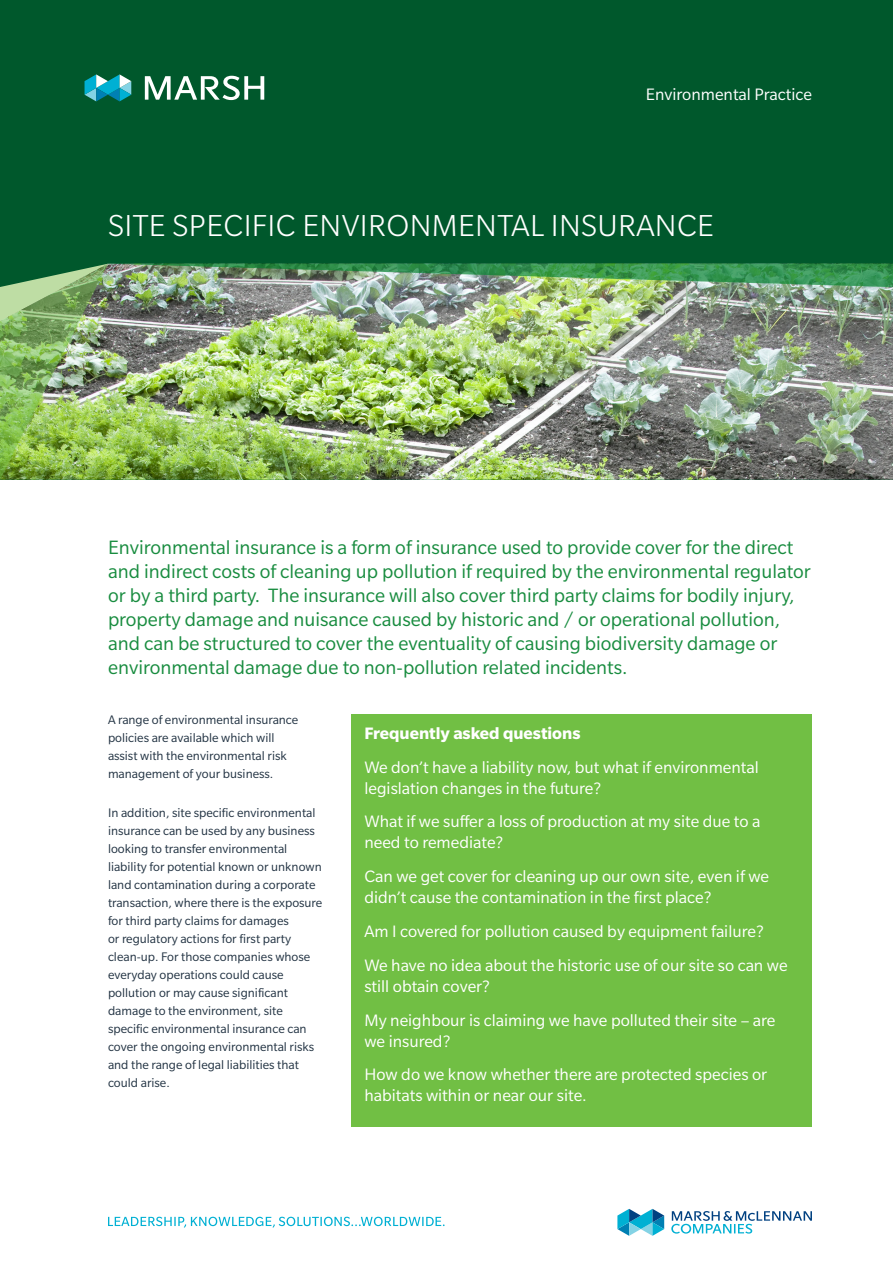
<style>
.page{position:relative;width:893px;height:1263px;background:#fff}
.page>*{position:absolute;margin:0;border:0;box-sizing:border-box;transform-origin:0 0}
.Page_Headline_22_20{font:300 33px "Slate Pro";letter-spacing:.01em;color:#fff}
.Body_Intro_Text_14_1{font:21px/24px "Slate Pro";color:#188c3f}
.Body_Intro_Text_14_1-2{font:18px/21px "Slate Pro";color:#fff}
.Body_Intro_Text_14_1-3{font:700 18px "Slate Pro";color:#fff}
.Body_Text_9_12{font:13.5px/18px "Slate Pro";color:#213242}
</style>
<div class="page">
<div style="left:0;top:0;width:893px;height:480px;background:#00582c"></div>
<svg style="left:671px;top:1211px;width:141px;height:22px"></svg>
<svg style="left:617px;top:1209px;width:47px;height:27px"></svg>
<svg style="left:85px;top:74px;width:46px;height:27px"></svg>
<svg style="left:145px;top:76px;width:119px;height:24px"></svg>
<svg style="left:108px;top:1217px;width:337px;height:11px"></svg>
<img style="left:0;top:264px;width:108px;height:216px">
<img style="left:108px;top:264px;width:785px;height:216px">
<div style="left:352px;top:714px;width:460px;height:413px;background:#71bf44"></div>
<h3 class="Body_Intro_Text_14_1-2" style="left:646px;top:83px;width:168px">Environmental Practice</h3>
<p class="Page_Headline_22_20" style="left:108px;top:208px;width:607px">SITE SPECIFIC ENVIRONMENTAL INSURANCE</p>
<p class="Body_Intro_Text_14_1" style="left:108px;top:535px;width:704px">Environmental insurance is a form of insurance used to provide cover for the direct and indirect costs of cleaning up pollution if required by the environmental regulator or by a third party. The insurance will also cover third party claims for bodily injury, property damage and nuisance caused by historic and / or operational pollution, and can be structured to cover the eventuality of causing biodiversity damage or environmental damage due to non-pollution related incidents.</p>
<p class="Body_Text_9_12" style="left:108px;top:710px;width:192px">A range of environmental insurance policies are available which will assist with the environmental risk management of your business.</p>
<p class="Body_Text_9_12" style="left:108px;top:804px;width:216px">In addition, site specific environmental insurance can be used by any business looking to transfer environmental liability for potential known or unknown land contamination during a corporate transaction, where there is the exposure for third party claims for damages<br>or regulatory actions for first party clean-up. For those companies whose everyday operations could cause pollution or may cause significant damage to the environment, site specific environmental insurance can cover the ongoing environmental risks and the range of legal liabilities that could arise.</p>
<p class="Body_Intro_Text_14_1-3" style="left:364px;top:723px;width:218px">Frequently asked questions</p>
<p class="Body_Intro_Text_14_1-2" style="left:364px;top:756px;width:396px">We don’t have a liability now, but what if environmental legislation changes in the future?</p>
<p class="Body_Intro_Text_14_1-2" style="left:364px;top:811px;width:397px">What if we suffer a loss of production at my site due to a need to remediate?</p>
<p class="Body_Intro_Text_14_1-2" style="left:364px;top:866px;width:406px">Can we get cover for cleaning up our own site, even if we didn’t cause the contamination in the first place?</p>
<p class="Body_Intro_Text_14_1-2" style="left:364px;top:921px;width:401px">Am I covered for pollution caused by equipment failure?</p>
<p class="Body_Intro_Text_14_1-2" style="left:364px;top:954px;width:425px">We have no idea about the historic use of our site so can we still obtain cover?</p>
<p class="Body_Intro_Text_14_1-2" style="left:364px;top:1009px;width:412px">My neighbour is claiming we have polluted their site – are we insured?</p>
<p class="Body_Intro_Text_14_1-2" style="left:364px;top:1064px;width:404px">How do we know whether there are protected species or habitats within or near our site.</p>
</div>
